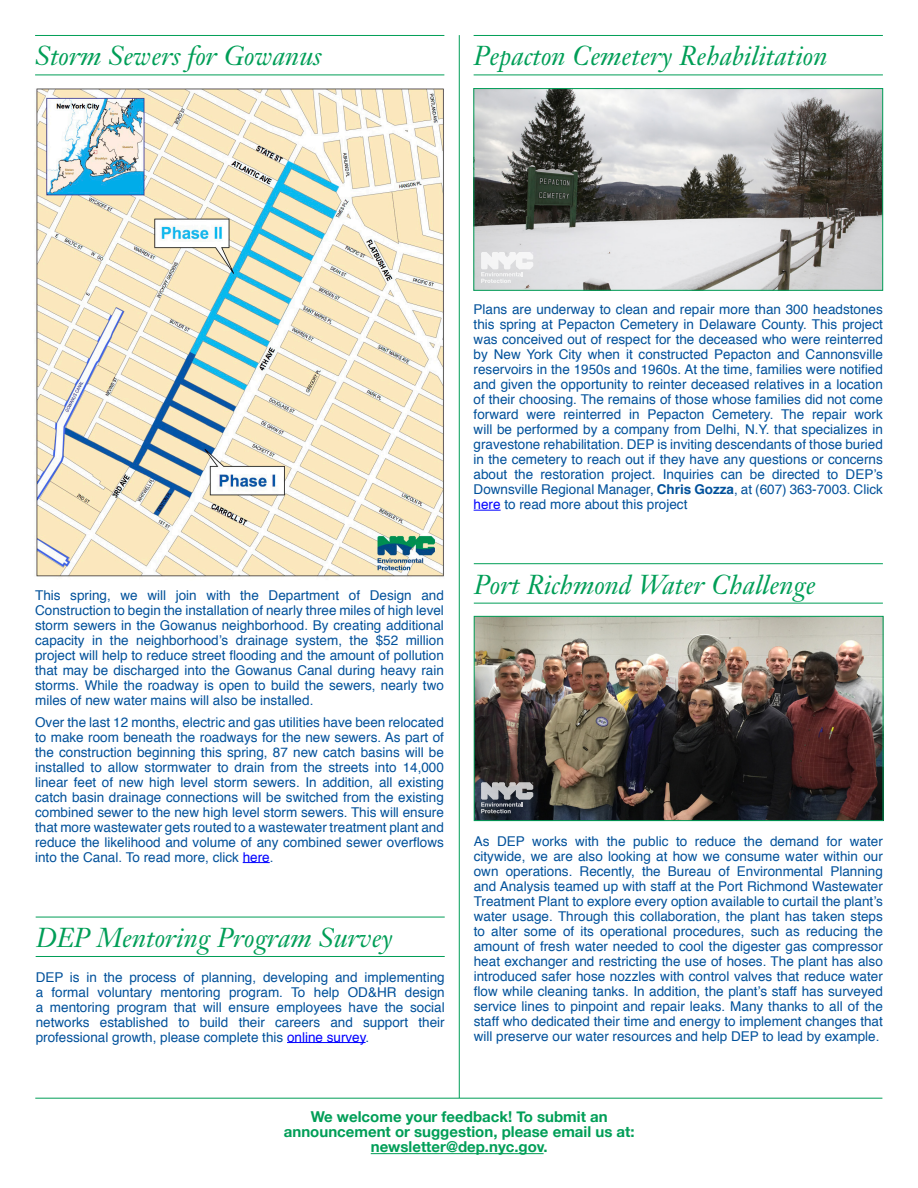
<style>
.page{position:relative;width:918px;height:1188px;background:#fff}
.page>*{position:absolute;margin:0;border:0;box-sizing:border-box;transform-origin:0 0}
.t1{font:italic 27px "Janson Text";color:#009e57}
.t2{font:700 15px/15px "Helvetica Neue";color:#009e57;text-align:center}
.body{font:13.5px/15px "Helvetica";color:#01519b;text-align:justify}
.s1{color:#00f}
.s2{font-weight:700}
</style>
<div class="page">
<hr style="left:371px;top:1153px;width:173px;height:1px;background:#009e57">
<hr style="left:35px;top:1098px;width:847px;height:1px;background:#009e57">
<hr style="left:459px;top:35px;width:1px;height:1063px;background:#009e57">
<svg style="left:243px;top:862px;width:27px;height:1px"></svg>
<hr style="left:35px;top:35px;width:409px;height:1px;background:#009e57">
<hr style="left:35px;top:75px;width:409px;height:1px;background:#009e57">
<hr style="left:474px;top:563px;width:409px;height:1px;background:#009e57">
<hr style="left:474px;top:603px;width:409px;height:1px;background:#009e57">
<img style="left:35px;top:88px;width:409px;height:489px">
<svg style="left:474px;top:510px;width:27px;height:1px"></svg>
<hr style="left:474px;top:35px;width:409px;height:1px;background:#009e57">
<hr style="left:474px;top:75px;width:409px;height:1px;background:#009e57">
<img style="left:476px;top:90px;width:405px;height:199px">
<div style="left:474px;top:88px;width:409px;height:203px;border:1px solid #009e57"></div>
<svg style="left:481px;top:252px;width:52px;height:31px"></svg>
<img style="left:476px;top:618px;width:405px;height:201px">
<div style="left:474px;top:616px;width:409px;height:205px;border:1px solid #009e57"></div>
<svg style="left:481px;top:782px;width:52px;height:31px;background:#797d84"></svg>
<hr style="left:287px;top:1042px;width:79px;height:1px;background:#00f">
<hr style="left:36px;top:917px;width:409px;height:1px;background:#009e57">
<hr style="left:36px;top:956px;width:409px;height:1px;background:#009e57">
<p class="t1" style="left:35px;top:39px;width:288px">Storm Sewers for Gowanus</p>
<p class="t1" style="left:474px;top:39px;width:355px">Pepacton Cemetery Rehabilitation</p>
<p class="body" style="left:35px;top:588px;width:410px">This spring, we will join with the Department of Design and Construction to begin the installation of nearly three miles of high level storm sewers in the Gowanus neighborhood. By creating additional capacity in the neighborhood’s drainage system, the $52 million project will help to reduce street flooding and the amount of pollution that may be discharged into the Gowanus Canal during heavy rain storms. While the roadway is open to build the sewers, nearly two miles of new water mains will also be installed.</p>
<p class="body" style="left:35px;top:715px;width:410px">Over the last 12 months, electric and gas utilities have been relocated to make room beneath the roadways for the new sewers. As part of the construction beginning this spring, 87 new catch basins will be installed to allow stormwater to drain from the streets into 14,000 linear feet of new high level storm sewers. In addition, all existing catch basin drainage connections will be switched from the existing combined sewer to the new high level storm sewers. This will ensure that more wastewater gets routed to a wastewater treatment plant and reduce the likelihood and volume of any combined sewer overflows into the Canal. To read more, click <span class="s1">here</span>.</p>
<p class="t1" style="left:36px;top:921px;width:359px">DEP Mentoring Program Survey</p>
<p class="body" style="left:36px;top:970px;width:411px">DEP is in the process of planning, developing and implementing a formal voluntary mentoring program. To help OD&amp;HR design a mentoring program that will ensure employees have the social networks established to build their careers and support their professional growth, please complete this <span class="s1">online survey</span>.</p>
<p class="body" style="left:474px;top:302px;width:411px">Plans are underway to clean and repair more than 300 headstones this spring at Pepacton Cemetery in Delaware County. This project was conceived out of respect for the deceased who were reinterred by New York City when it constructed Pepacton and Cannonsville reservoirs in the 1950s and 1960s. At the time, families were notified and given the opportunity to reinter deceased relatives in a location of their choosing. The remains of those whose families did not come forward were reinterred in Pepacton Cemetery. The repair work will be performed by a company from Delhi, N.Y. that specializes in gravestone rehabilitation. DEP is inviting descendants of those buried in the cemetery to reach out if they have any questions or concerns about the restoration project. Inquiries can be directed to DEP’s Downsville Regional Manager, <span class="s2">Chris Gozza</span>, at (607) 363-7003. Click <span class="s1">here</span> to read more about this project</p>
<p class="t1" style="left:474px;top:568px;width:344px">Port Richmond Water Challenge</p>
<p class="body" style="left:474px;top:834px;width:411px">As DEP works with the public to reduce the demand for water citywide, we are also looking at how we consume water within our own operations. Recently, the Bureau of Environmental Planning and Analysis teamed up with staff at the Port Richmond Wastewater Treatment Plant to explore every option available to curtail the plant’s water usage. Through this collaboration, the plant has taken steps to alter some of its operational procedures, such as reducing the amount of fresh water needed to cool the digester gas compressor heat exchanger and restricting the use of hoses. The plant has also introduced safer hose nozzles with control valves that reduce water flow while cleaning tanks. In addition, the plant’s staff has surveyed service lines to pinpoint and repair leaks. Many thanks to all of the staff who dedicated their time and energy to implement changes that will preserve our water resources and help DEP to lead by example.</p>
<p class="t2" style="left:284px;top:1110px;width:352px">We welcome your feedback! To submit an announcement or suggestion, please email us at:</p>
<p class="t2" style="left:371px;top:1140px;width:179px">newsletter@dep.nyc.gov.</p>
</div>
